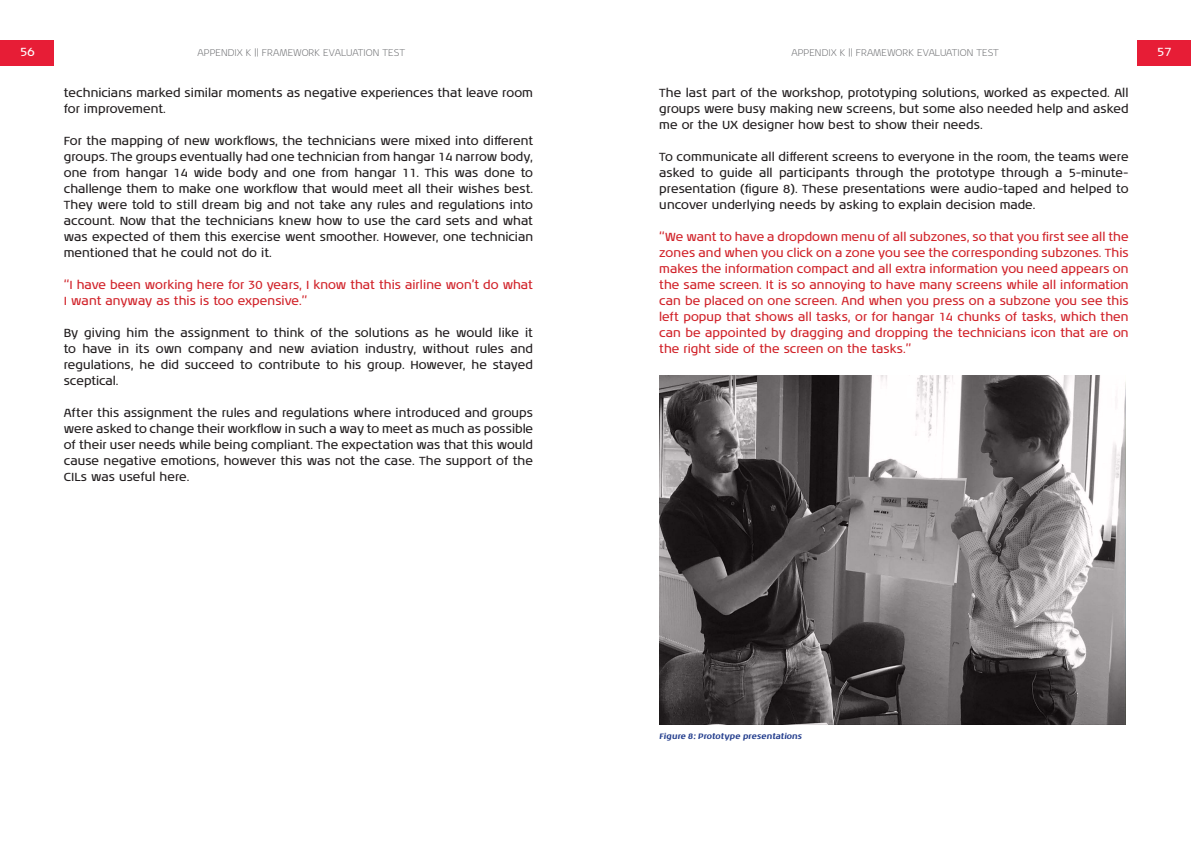
<style>
.page{position:relative;width:1191px;height:842px;background:#fff}
.page>*{position:absolute;margin:0;border:0;box-sizing:border-box;transform-origin:0 0}
.Text{font:12px/16px "KLM Noa";color:#231f20;text-align:justify}
.Text-2{font:12px/16px "KLM Noa";color:#d1232a}
.t1{font:12px "KLM Noa";color:#fff}
.t2{font:300 10px "KLM Noa";color:#6c6d70}
.t3{font:italic 700 8px "KLM Noa";color:#253f8e}
</style>
<div class="page">
<div style="left:0;top:40px;width:54px;height:26px;background:#e71d36"></div>
<div style="left:1136px;top:40px;width:54px;height:26px;background:#e71d36"></div>
<img style="left:659px;top:376px;width:466px;height:349px">
<p class="t1" style="left:20px;top:44px;width:16px">56</p>
<p class="t2" style="left:198px;top:47px;width:209px">APPENDIX K || FRAMEWORK EVALUATION TEST</p>
<p class="t2" style="left:791px;top:47px;width:209px">APPENDIX K || FRAMEWORK EVALUATION TEST</p>
<p class="t1" style="left:1157px;top:44px;width:16px">57</p>
<p class="Text" style="left:64px;top:84px;width:471px">technicians marked similar moments as negative experiences that leave room for improvement.</p>
<p class="Text" style="left:64px;top:132px;width:471px">For the mapping of new workflows, the technicians were mixed into different groups. The groups eventually had one technician from hangar 14 narrow body, one from hangar 14 wide body and one from hangar 11. This was done to challenge them to make one workflow that would meet all their wishes best.<br>They were told to still dream big and not take any rules and regulations into account. Now that the technicians knew how to use the card sets and what was expected of them this exercise went smoother. However, one technician mentioned that he could not do it.</p>
<p class="Text-2" style="left:64px;top:276px;width:471px">“I have been working here for 30 years, I know that this airline won’t do what<br>I want anyway as this is too expensive.”</p>
<p class="Text" style="left:64px;top:324px;width:471px">By giving him the assignment to think of the solutions as he would like it to have in its own company and new aviation industry, without rules and regulations, he did succeed to contribute to his group. However, he stayed sceptical.</p>
<p class="Text" style="left:64px;top:404px;width:471px">After this assignment the rules and regulations where introduced and groups were asked to change their workflow in such a way to meet as much as possible of their user needs while being compliant. The expectation was that this would cause negative emotions, however this was not the case. The support of the CILs was useful here.</p>
<p class="Text" style="left:659px;top:85px;width:471px">The last part of the workshop, prototyping solutions, worked as expected. All groups were busy making new screens, but some also needed help and asked me or the UX designer how best to show their needs.</p>
<p class="Text" style="left:659px;top:149px;width:471px">To communicate all different screens to everyone in the room, the teams were asked to guide all participants through the prototype through a 5-minute&shy;presentation (figure 8). These presentations were audio-taped and helped to uncover underlying needs by asking to explain decision made.</p>
<p class="Text-2" style="left:659px;top:229px;width:471px;text-align:justify">“We want to have a dropdown menu of all subzones, so that you first see all the zones and when you click on a zone you see the corresponding subzones. This makes the information compact and all extra information you need appears on the same screen. It is so annoying to have many screens while all information can be placed on one screen. And when you press on a subzone you see this left popup that shows all tasks, or for hangar 14 chunks of tasks, which then can be appointed by dragging and dropping the technicians icon that are on the right side of the screen on the tasks.”</p>
<p class="t3" style="left:659px;top:731px;width:144px">Figure 8: Prototype presentations</p>
</div>
